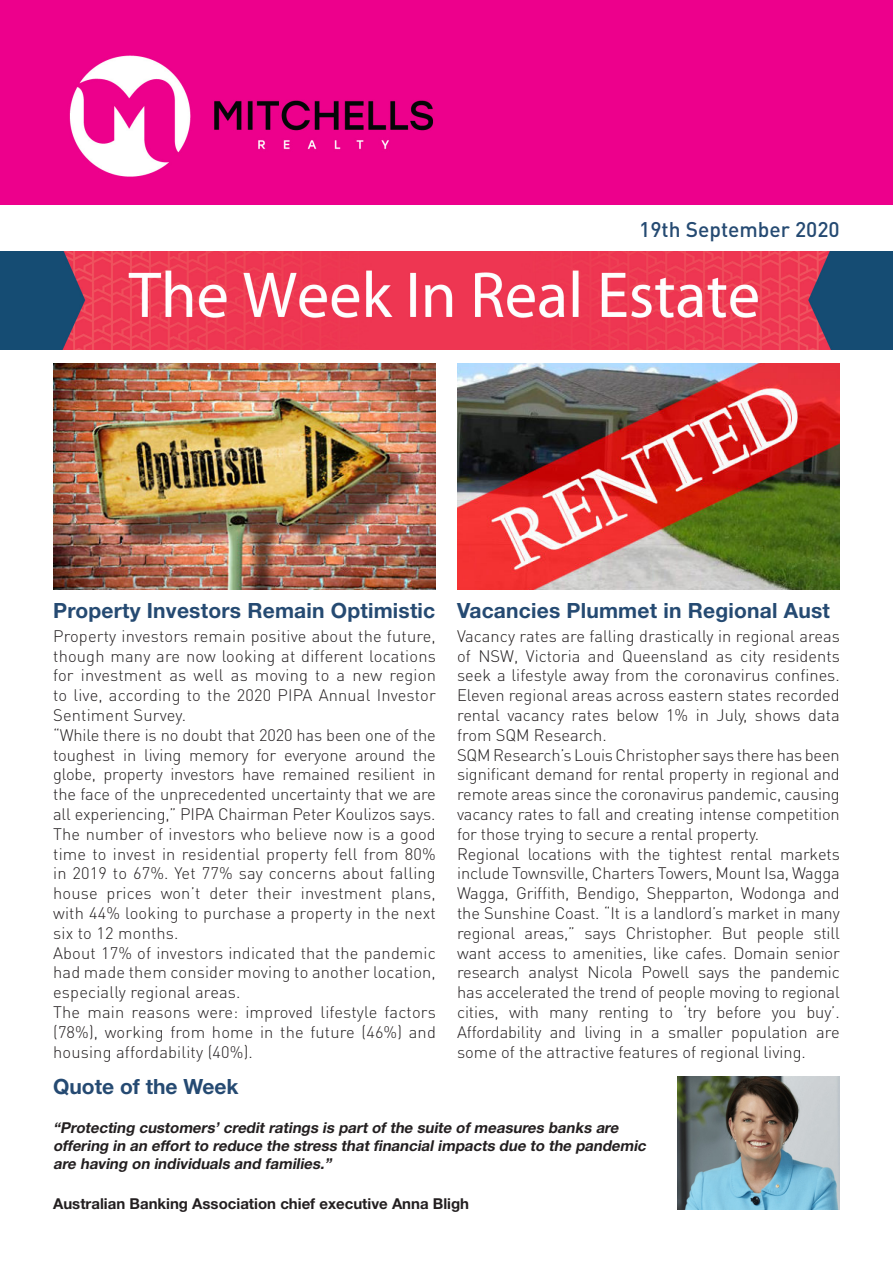
<style>
.page{position:relative;width:893px;height:1263px;background:#fff}
.page>*{position:absolute;margin:0;border:0;box-sizing:border-box;transform-origin:0 0}
.small_sub_header{font:700 21px "Helvetica Neue";letter-spacing:.01em;color:#254a72}
.small_sub_header-2{font:500 21px "DIN Pro";color:#254a72}
.Body_Copy{font:300 16.5px/19.8px "DIN Pro";color:#231f20;text-align:justify}
.Body_Copy-2{font:italic 700 15px/18px "Helvetica Neue";color:#231f20}
.Body_Copy-3{font:700 15px "Helvetica Neue";color:#231f20}
</style>
<div class="page">
<div style="left:0;top:0;width:893px;height:204px;background:#ed008c"></div>
<img style="left:69px;top:55px;width:364px;height:122px">
<img style="left:0;top:251px;width:893px;height:98px">
<img style="left:457px;top:364px;width:383px;height:226px">
<img style="left:53px;top:364px;width:383px;height:226px">
<img style="left:677px;top:1077px;width:163px;height:133px">
<p class="small_sub_header-2" style="left:639px;top:215px;width:202px">19th September 2020</p>
<p class="small_sub_header" style="left:53px;top:597px;width:384px">Property Investors Remain Optimistic</p>
<p class="Body_Copy" style="left:53px;top:625px;width:384px">Property investors remain positive about the future, though many are now looking at different locations for investment as well as moving to a new region to live, according to the 2020 PIPA Annual Investor Sentiment Survey.</p>
<p class="Body_Copy" style="left:53px;top:724px;width:384px">“While there is no doubt that 2020 has been one of the toughest in living memory for everyone around the globe, property investors have remained resilient in the face of the unprecedented uncertainty that we are all experiencing,” PIPA Chairman Peter Koulizos says.</p>
<p class="Body_Copy" style="left:53px;top:823px;width:384px">The number of investors who believe now is a good time to invest in residential property fell from 80% in 2019 to 67%. Yet 77% say concerns about falling house prices won’t deter their investment plans, with 44% looking to purchase a property in the next six to 12 months.</p>
<p class="Body_Copy" style="left:53px;top:942px;width:384px">About 17% of investors indicated that the pandemic had made them consider moving to another location, especially regional areas.</p>
<p class="Body_Copy" style="left:53px;top:1001px;width:384px">The main reasons were: improved lifestyle factors (78%), working from home in the future (46%) and housing affordability (40%).</p>
<p class="small_sub_header" style="left:457px;top:597px;width:374px">Vacancies Plummet in Regional Aust</p>
<p class="Body_Copy" style="left:457px;top:625px;width:384px">Vacancy rates are falling drastically in regional areas of NSW, Victoria and Queensland as city residents seek a lifestyle away from the coronavirus confines.<br>Eleven regional areas across eastern states recorded rental vacancy rates below 1% in July, shows data from SQM Research.</p>
<p class="Body_Copy" style="left:457px;top:744px;width:384px">SQM Research’s Louis Christopher says there has been significant demand for rental property in regional and remote areas since the coronavirus pandemic, causing vacancy rates to fall and creating intense competition for those trying to secure a rental property.</p>
<p class="Body_Copy" style="left:457px;top:843px;width:384px">Regional locations with the tightest rental markets include Townsville, Charters Towers, Mount Isa, Wagga Wagga, Griffith, Bendigo, Shepparton, Wodonga and the Sunshine Coast. “It is a landlord’s market in many regional areas,” says Christopher. But people still want access to amenities, like cafes. Domain senior research analyst Nicola Powell says the pandemic has accelerated the trend of people moving to regional cities, with many renting to ‘try before you buy’.<br>Affordability and living in a smaller population are some of the attractive features of regional living.</p>
<p class="small_sub_header" style="left:53px;top:1073px;width:187px">Quote of the Week</p>
<p class="Body_Copy-2" style="left:53px;top:1119px;width:597px">“Protecting customers’ credit ratings is part of the suite of measures banks are offering in an effort to reduce the stress that financial impacts due to the pandemic are having on individuals and families.”</p>
<p class="Body_Copy-3" style="left:53px;top:1194px;width:418px">Australian Banking Association chief executive Anna Bligh</p>
</div>
